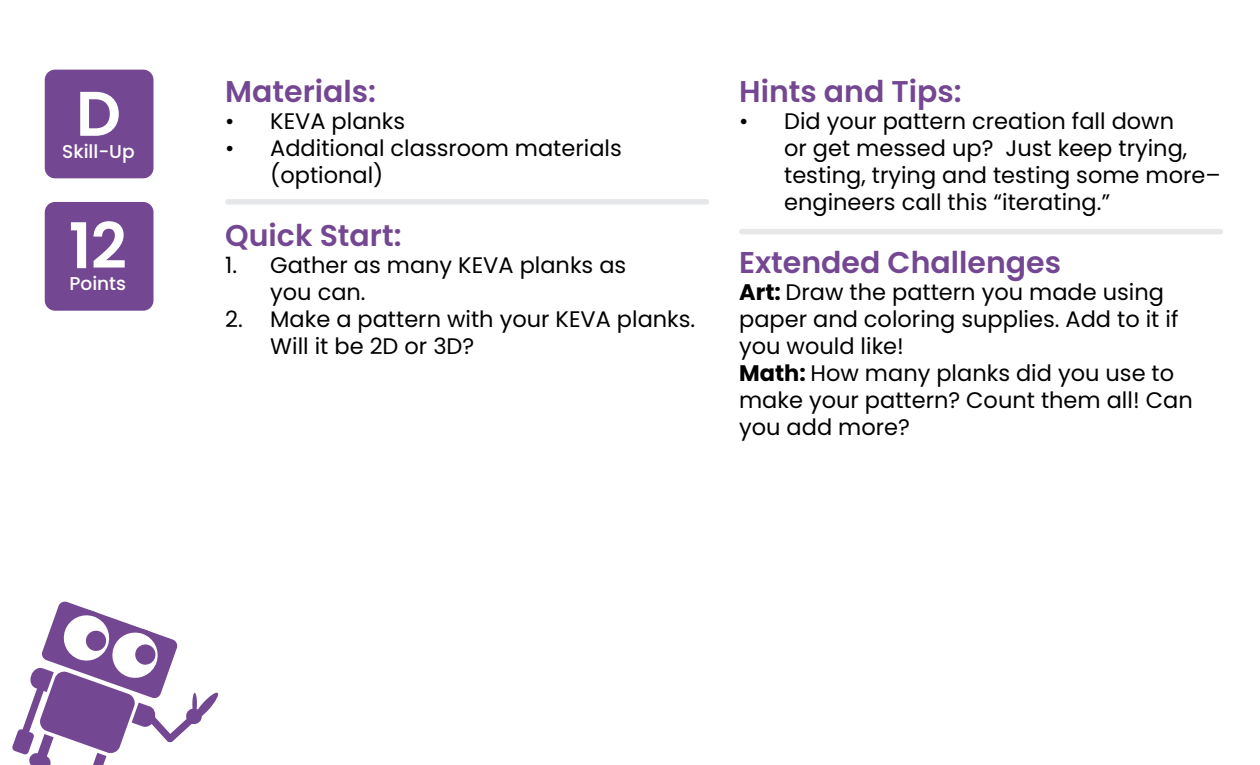
<style>
.page{position:relative;width:1260px;height:765px;background:#fff}
.page>*{position:absolute;margin:0;border:0;box-sizing:border-box;transform-origin:0 0}
.t1{font:600 63px/132.2px "Poppins";color:#fff}
.t2{font:600 30px "Poppins";color:#744792}
.t3{font:22.5px/27px "Poppins";color:#000}
.t4{font:500 18.5px "Poppins";color:#fff}
.s1{font-weight:700}
</style>
<div class="page">
<svg style="left:12px;top:601px;width:207px;height:164px"></svg>
<div style="left:45px;top:70px;width:109px;height:108px;background:#744792;border-radius:10px"></div>
<div style="left:45px;top:202px;width:109px;height:109px;background:#744792;border-radius:10px"></div>
<div style="left:225px;top:199px;width:484px;height:6px;background:#e6e7e8;border-radius:3px"></div>
<div style="left:739px;top:229px;width:484px;height:5px;background:#e6e7e8;border-radius:3px"></div>
<h1 class="t1" style="left:69px;top:48px;width:60px">D<br>12</h1>
<p class="t4" style="left:69px;top:273px;width:58px">Points</p>
<p class="t4" style="left:62px;top:141px;width:74px">Skill-Up</p>
<h2 class="t2" style="left:225px;top:74px;width:152px">Materials:</h2>
<p class="t3" style="left:225px;top:108px;width:182px">• KEVA planks</p>
<p class="t3" style="left:270px;top:135px;width:353px;text-indent:-45px">• Additional classroom materials (optional)</p>
<h2 class="t2" style="left:225px;top:218px;width:178px">Quick Start:</h2>
<p class="t3" style="left:270px;top:252px;width:358px;text-indent:-45px">1. Gather as many KEVA planks as you can.</p>
<p class="t3" style="left:270px;top:306px;width:427px;text-indent:-45px">2. Make a pattern with your KEVA planks.<br>Will it be 2D or 3D?</p>
<h2 class="t2" style="left:739px;top:74px;width:224px">Hints and Tips:</h2>
<p class="t3" style="left:784px;top:108px;width:438px;text-indent:-45px">• Did your pattern creation fall down<br>or get messed up? Just keep trying, testing, trying and testing some more– engineers call this “iterating.”</p>
<h2 class="t2" style="left:739px;top:245px;width:323px">Extended Challenges</h2>
<p class="t3" style="left:739px;top:279px;width:455px"><span class="s1">Art:</span> Draw the pattern you made using paper and coloring supplies. Add to it if you would like!<br><span class="s1">Math:</span> How many planks did you use to make your pattern? Count them all! Can you add more?</p>
</div>
